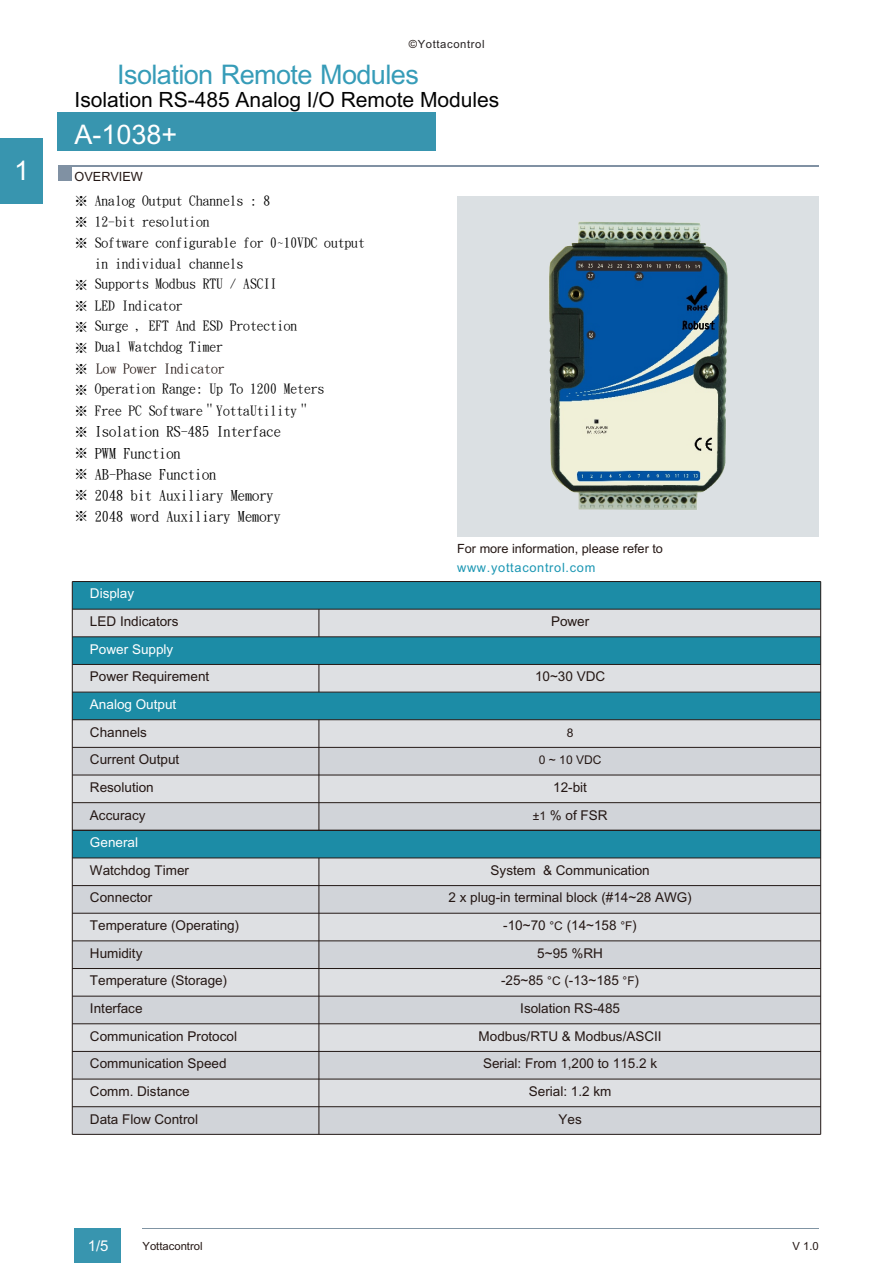
<style>
.page{position:relative;width:893px;height:1263px;background:#fff}
.page>*{position:absolute;margin:0;border:0;box-sizing:border-box;transform-origin:0 0}
.t1{font:27px "Arial Unicode MS";letter-spacing:-.02em;color:#369cb8}
.t2{font:27px "Arial Unicode MS";color:#fff}
.t3{font:21px "Arial Unicode MS";color:#030303}
.t4{font:15px "Arial Unicode MS";color:#fff}
.t5{font:14.25px/21.3px "DF Kai Shu SB Estd BF";color:#000}
.t6{font:13.5px/27.6px "Arial Unicode MS";color:#241714}
.t7{font:13.5px/21.1px "DF Kai Shu SB Estd BF";color:#000}
.t8{font:13.5px "Arial Unicode MS";color:#fff}
.t9{font:13.5px "DF Kai Shu SB Estd BF";color:#241714}
.t10{font:12.75px "Arial Unicode MS";color:#241714}
.t11{font:12.75px "Arial Unicode MS";letter-spacing:.055em;color:#1a96b3}
.t12{font:12px "Arial Unicode MS";color:#241714}
.t13{font:11.25px "Arial Unicode MS";color:#241714}
.t14{font:11.25px "Arial Unicode MS";letter-spacing:.055em;color:#242021}
.s1{color:#231916}
.s2{font-family:"Adobe Fangsong Std"}
.s3{font-family:"Arial";font-size:12px}
.s4{font-size:12px}
</style>
<div class="page">
<div style="left:457px;top:196px;width:361px;height:340px;background:#dbe0e3"></div>
<img style="left:549px;top:221px;width:179px;height:289px">
<div style="left:0;top:138px;width:43px;height:65px;background:#3895af"></div>
<svg style="left:72px;top:581px;width:749px;height:553px;background:#adc4cc"></svg>
<hr style="left:318px;top:720px;width:1px;height:110px;background:#231916">
<hr style="left:318px;top:858px;width:1px;height:276px;background:#231916">
<hr style="left:72px;top:1134px;width:749px;height:1px;background:#231916">
<hr style="left:72px;top:1106px;width:749px;height:1px;background:#231916">
<hr style="left:72px;top:1079px;width:749px;height:1px;background:#231916">
<div style="left:58px;top:113px;width:378px;height:38px;background:#3895af"></div>
<hr style="left:58px;top:165px;width:760px;height:1px;background:#8091a3">
<div style="left:58px;top:166px;width:13px;height:15px;background:#8091a3"></div>
<div style="left:74px;top:1229px;width:47px;height:34px;background:#3895af"></div>
<hr style="left:142px;top:1228px;width:677px;height:1px;background:#8094a3">
<p class="t14" style="left:409px;top:40px;width:77px"><span class="s1">©</span>Yottacontrol</p>
<h1 class="t1" style="left:117px;top:64px;width:303px">Isolation Remote Modules</h1>
<h2 class="t3" style="left:75px;top:92px;width:426px">Isolation RS-485 Analog I/O Remote Modules</h2>
<h1 class="t2" style="left:75px;top:124px;width:104px">A-1038+</h1>
<h1 class="t2" style="left:14px;top:160px;width:17px">1</h1>
<p class="t10" style="left:75px;top:171px;width:70px">OVERVIEW</p>
<p class="t7" style="left:75px;top:190px;width:197px">※ Analog Output Channels : 8</p>
<p class="t7" style="left:75px;top:211px;width:136px">※ 12-bit resolution</p>
<p class="t7" style="left:75px;top:232px;width:292px">※ Software configurable for 0~10VDC output</p>
<p class="t7" style="left:95px;top:253px;width:150px">in individual channels</p>
<p class="t7" style="left:75px;top:274px;width:15px">※</p>
<p class="t7" style="left:75px;top:295px;width:15px">※</p>
<p class="t7" style="left:75px;top:316px;width:15px">※</p>
<p class="t7" style="left:95px;top:273px;width:184px">Supports Modbus RTU / ASCII</p>
<p class="t7" style="left:95px;top:296px;width:204px;line-height:20.1px">LED Indicator<br>Surge , EFT And ESD Protection</p>
<p class="t7" style="left:75px;top:337px;width:15px">※</p>
<p class="t7" style="left:75px;top:358px;width:15px">※ ※</p>
<p class="t7" style="left:75px;top:400px;width:15px">※</p>
<p class="t7" style="left:75px;top:421px;width:15px;text-align:justify">※ ※ ※ ※ ※</p>
<p class="t7" style="left:95px;top:336px;width:130px">Dual Watchdog Timer</p>
<p class="t9" style="left:96px;top:362px;width:130px">Low Power Indicator</p>
<p class="t7" style="left:95px;top:378px;width:231px;line-height:21.9px">Operation Range: Up To 1200 Meters<br>Free PC Software<span class="s2">＂</span>YottaUtility<span class="s2">＂</span></p>
<p class="t5" style="left:95px;top:421px;width:188px">Isolation RS-485 Interface<br>PWM Function<br>AB-Phase Function<br>2048 bit Auxiliary Memory<br>2048 word Auxiliary Memory</p>
<p class="t8" style="left:90px;top:588px;width:46px">Display</p>
<p class="t6" style="left:90px;top:609px;width:90px">LED Indicators</p>
<p class="t8" style="left:90px;top:644px;width:85px">Power Supply</p>
<p class="t6" style="left:90px;top:664px;width:121px">Power Requirement</p>
<p class="t8" style="left:90px;top:699px;width:88px">Analog Output</p>
<p class="t6" style="left:90px;top:719px;width:91px">Channels<br>Current Output<br>Resolution<br>Accuracy</p>
<p class="t8" style="left:90px;top:837px;width:50px">General</p>
<p class="t6" style="left:90px;top:857px;width:151px">Watchdog Timer<br>Connector<br>Temperature (Operating)</p>
<p class="t6" style="left:90px;top:940px;width:149px">Humidity<br>Temperature (Storage)<br>Interface<br>Communication Protocol</p>
<p class="t10" style="left:457px;top:544px;width:207px">For more information, please refer to</p>
<p class="t11" style="left:457px;top:563px;width:140px">www.yottacontrol.com</p>
<p class="t6" style="left:551px;top:609px;width:40px">Power</p>
<p class="t6" style="left:535px;top:664px;width:72px">10~30 VDC</p>
<p class="t12" style="left:567px;top:728px;width:8px">8</p>
<p class="t12" style="left:539px;top:755px;width:64px">0 ~ 10 VDC</p>
<p class="t6" style="left:553px;top:774px;width:35px">12-bit</p>
<p class="t6" style="left:533px;top:802px;width:76px"><span class="s3">±</span><span class="s4">1</span> % of FSR</p>
<p class="t6" style="left:491px;top:857px;width:161px">System &amp; Communication</p>
<p class="t6" style="left:448px;top:885px;width:245px">2 x plug-in terminal block (#14~28 AWG)</p>
<p class="t6" style="left:503px;top:913px;width:135px">-10~70 <span class="s3">°</span><span class="s4">C</span> (14~158 <span class="s3">°</span><span class="s4">F</span>)</p>
<p class="t6" style="left:537px;top:940px;width:67px">5~95 %RH</p>
<p class="t6" style="left:501px;top:968px;width:140px">-25~85 <span class="s3">°</span><span class="s4">C</span> (-13~185 <span class="s3">°</span><span class="s4">F</span>)</p>
<p class="t6" style="left:520px;top:996px;width:101px">Isolation RS-485</p>
<p class="t6" style="left:479px;top:1023px;width:185px">Modbus/RTU &amp; Modbus/ASCII</p>
<p class="t6" style="left:90px;top:1051px;width:138px">Communication Speed</p>
<p class="t6" style="left:483px;top:1051px;width:176px">Serial: From 1,200 to 115.2 k</p>
<p class="t6" style="left:90px;top:1078px;width:110px">Comm. Distance<br>Data Flow Control</p>
<p class="t6" style="left:529px;top:1078px;width:84px;text-align:center">Serial: 1.2 km<br>Yes</p>
<p class="t4" style="left:88px;top:1240px;width:22px">1/5</p>
<p class="t13" style="left:143px;top:1242px;width:62px">Yottacontrol</p>
<p class="t13" style="left:792px;top:1242px;width:28px">V 1.0</p>
</div>
